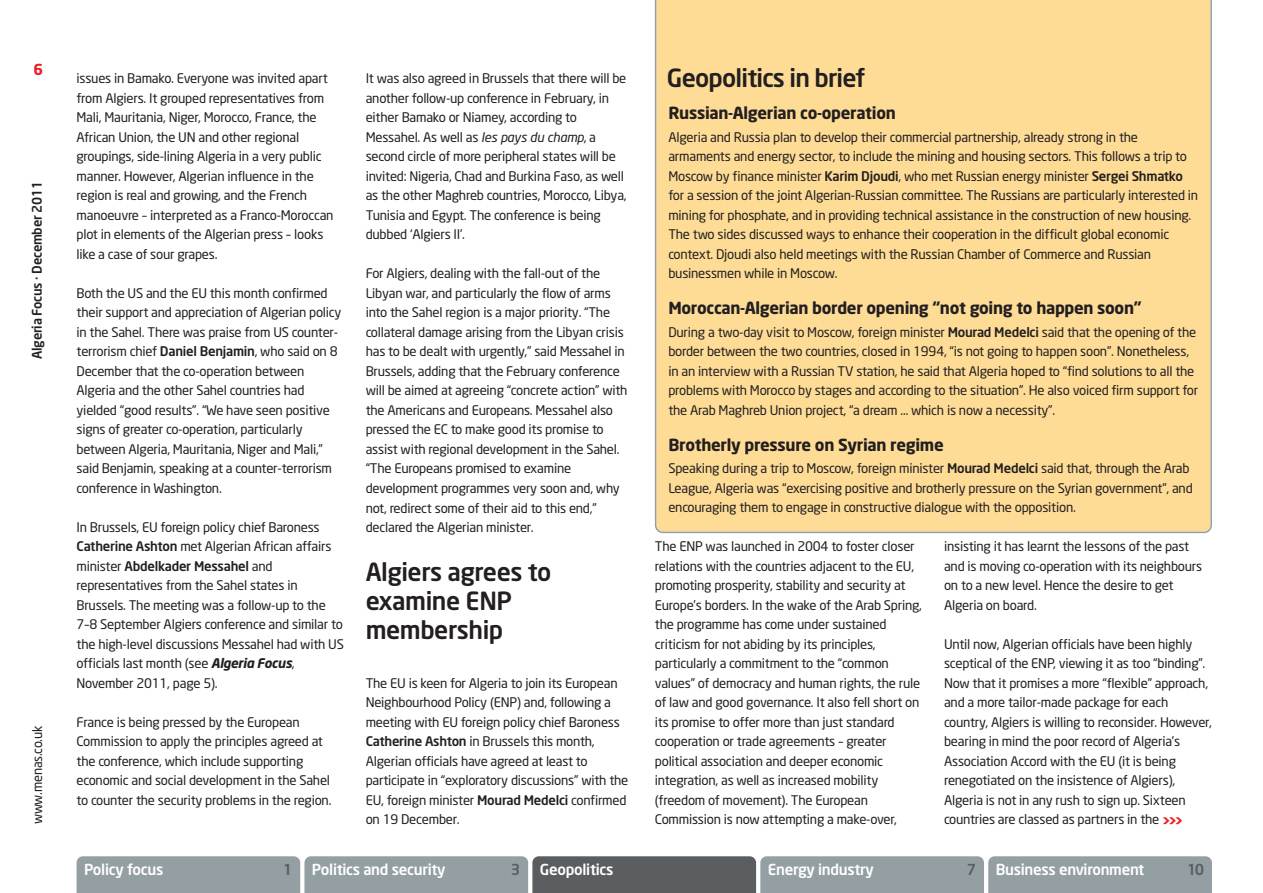
<style>
.page{position:relative;width:1263px;height:893px;background:#fff}
.page>*{position:absolute;margin:0;border:0;box-sizing:border-box;transform-origin:0 0}
.t1{font:500 24.75px/29.2px "Neo Sans";letter-spacing:-.02em;color:#231f20}
.t2{font:700 16.5px "Neo Sans";letter-spacing:-.02em;color:#231f20}
.t3{font:500 15px "Neo Sans";letter-spacing:-.02em;color:#fff}
.t4{font:500 15px "Neo Sans";color:#5b5e61}
.t5{font:700 15px "Neo Sans";color:#ee1d23}
.t6{font:13.2px/19.5px "Neo Sans";letter-spacing:-.02em;color:#231f20}
.t7{font:500 13.2px "Neo Sans";letter-spacing:-.02em;color:#231f20}
.s1{font-weight:500}
.s2{font-weight:700;font-style:italic}
.s3{font-style:italic}
.s4{font-weight:900;font-size:13.5px;color:#ee1d23}
</style>
<div class="page">
<svg style="left:77px;top:856px;width:1135px;height:37px;background:#8b9499"></svg>
<div style="left:655px;top:0;width:557px;height:533px;background:#fedc96"></div>
<p class="t5" style="left:33px;top:64px;width:11px">6</p>
<p class="t7" style="left:32px;top:359px;width:180px;rotate:-90deg">Algeria Focus · December 2011</p>
<p class="t6" style="left:29px;top:824px;width:100px;rotate:-90deg">www.menas.co.uk</p>
<p class="t6" style="left:77px;top:70px;width:259px">issues in Bamako. Everyone was invited apart from Algiers. It grouped representatives from Mali, Mauritania, Niger, Morocco, France, the African Union, the UN and other regional groupings, side-lining Algeria in a very public manner. However, Algerian influence in the region is real and growing, and the French manoeuvre – interpreted as a Franco-Moroccan plot in elements of the Algerian press – looks like a case of sour grapes.</p>
<p class="t6" style="left:77px;top:284px;width:267px">Both the US and the EU this month confirmed their support and appreciation of Algerian policy in the Sahel. There was praise from US counter&shy;terrorism chief <span class="s1">Daniel Benjamin</span>, who said on 8<br>December that the co-operation between Algeria and the other Sahel countries had yielded “good results”. “We have seen positive signs of greater co-operation, particularly between Algeria, Mauritania, Niger and Mali,” said Benjamin, speaking at a counter-terrorism conference in Washington.</p>
<p class="t6" style="left:77px;top:518px;width:269px">In Brussels, EU foreign policy chief Baroness <span class="s1">Catherine Ashton</span> met Algerian African affairs minister <span class="s1">Abdelkader Messahel</span> and representatives from the Sahel states in Brussels. The meeting was a follow-up to the 7–8 September Algiers conference and similar to the high-level discussions Messahel had with US officials last month (see <span class="s2">Algeria Focus</span>, November 2011, page 5).</p>
<p class="t6" style="left:77px;top:714px;width:256px">France is being pressed by the European Commission to apply the principles agreed at the conference, which include supporting economic and social development in the Sahel to counter the security problems in the region.</p>
<p class="t6" style="left:366px;top:70px;width:262px">It was also agreed in Brussels that there will be another follow-up conference in February, in either Bamako or Niamey, according to Messahel. As well as <span class="s3">les pays du champ</span>, a second circle of more peripheral states will be invited: Nigeria, Chad and Burkina Faso, as well as the other Maghreb countries, Morocco, Libya, Tunisia and Egypt. The conference is being dubbed ‘Algiers II’.</p>
<p class="t6" style="left:366px;top:265px;width:263px">For Algiers, dealing with the fall-out of the Libyan war, and particularly the flow of arms into the Sahel region is a major priority. “The collateral damage arising from the Libyan crisis has to be dealt with urgently,” said Messahel in Brussels, adding that the February conference will be aimed at agreeing “concrete action” with the Americans and Europeans. Messahel also pressed the EC to make good its promise to assist with regional development in the Sahel. “The Europeans promised to examine development programmes very soon and, why not, redirect some of their aid to this end,” declared the Algerian minister.</p>
<h1 class="t1" style="left:366px;top:559px;width:187px">Algiers agrees to examine ENP membership</h1>
<p class="t6" style="left:366px;top:674px;width:264px">The EU is keen for Algeria to join its European Neighbourhood Policy (ENP) and, following a meeting with EU foreign policy chief Baroness <span class="s1">Catherine Ashton</span> in Brussels this month, Algerian officials have agreed at least to participate in “exploratory discussions” with the EU, foreign minister <span class="s1">Mourad Medelci</span> confirmed on 19 December.</p>
<h1 class="t1" style="left:667px;top:65px;width:200px">Geopolitics in brief</h1>
<p class="t2" style="left:668px;top:107px;width:229px">Russian-Algerian co-operation</p>
<p class="t6" style="left:668px;top:128px;width:531px">Algeria and Russia plan to develop their commercial partnership, already strong in the armaments and energy sector, to include the mining and housing sectors. This follows a trip to Moscow by finance minister <span class="s1">Karim Djoudi</span>, who met Russian energy minister <span class="s1">Sergei Shmatko </span>for a session of the joint Algerian-Russian committee. The Russians are particularly interested in mining for phosphate, and in providing technical assistance in the construction of new housing.<br>The two sides discussed ways to enhance their cooperation in the difficult global economic context. Djoudi also held meetings with the Russian Chamber of Commerce and Russian businessmen while in Moscow.</p>
<p class="t2" style="left:668px;top:302px;width:475px">Moroccan-Algerian border opening “not going to happen soon”</p>
<p class="t6" style="left:668px;top:323px;width:531px">During a two-day visit to Moscow, foreign minister <span class="s1">Mourad Medelci</span> said that the opening of the border between the two countries, closed in 1994, “is not going to happen soon”. Nonetheless, in an interview with a Russian TV station, he said that Algeria hoped to “find solutions to all the problems with Morocco by stages and according to the situation”. He also voiced firm support for the Arab Maghreb Union project, “a dream … which is now a necessity”.</p>
<p class="t2" style="left:668px;top:438px;width:277px">Brotherly pressure on Syrian regime</p>
<p class="t6" style="left:668px;top:460px;width:526px">Speaking during a trip to Moscow, foreign minister <span class="s1">Mourad Medelci</span> said that, through the Arab<br>League, Algeria was “exercising positive and brotherly pressure on the Syrian government”, and encouraging them to engage in constructive dialogue with the opposition.</p>
<p class="t6" style="left:655px;top:538px;width:269px">The ENP was launched in 2004 to foster closer relations with the countries adjacent to the EU, promoting prosperity, stability and security at Europe’s borders. In the wake of the Arab Spring, the programme has come under sustained criticism for not abiding by its principles, particularly a commitment to the “common values” of democracy and human rights, the rule of law and good governance. It also fell short on its promise to offer more than just standard cooperation or trade agreements – greater political association and deeper economic integration, as well as increased mobility (freedom of movement). The European Commission is now attempting a make-over,</p>
<p class="t6" style="left:944px;top:538px;width:260px">insisting it has learnt the lessons of the past and is moving co-operation with its neighbours on to a new level. Hence the desire to get Algeria on board.</p>
<p class="t6" style="left:944px;top:636px;width:269px">Until now, Algerian officials have been highly sceptical of the ENP, viewing it as too “binding”.<br>Now that it promises a more “flexible” approach, and a more tailor-made package for each country, Algiers is willing to reconsider. However, bearing in mind the poor record of Algeria’s Association Accord with the EU (it is being renegotiated on the insistence of Algiers), Algeria is not in any rush to sign up. Sixteen countries are classed as partners in the <span class="s4">&gt;&gt;&gt;</span></p>
<p class="t3" style="left:84px;top:864px;width:81px">Policy focus</p>
<p class="t4" style="left:283px;top:864px;width:11px">1</p>
<p class="t3" style="left:312px;top:864px;width:135px">Politics and security</p>
<p class="t4" style="left:511px;top:864px;width:11px">3</p>
<p class="t3" style="left:540px;top:864px;width:75px">Geopolitics</p>
<p class="t3" style="left:768px;top:864px;width:108px">Energy industry</p>
<p class="t4" style="left:967px;top:864px;width:11px">7</p>
<p class="t3" style="left:996px;top:864px;width:150px">Business environment</p>
<p class="t4" style="left:1187px;top:864px;width:19px">10</p>
</div>
